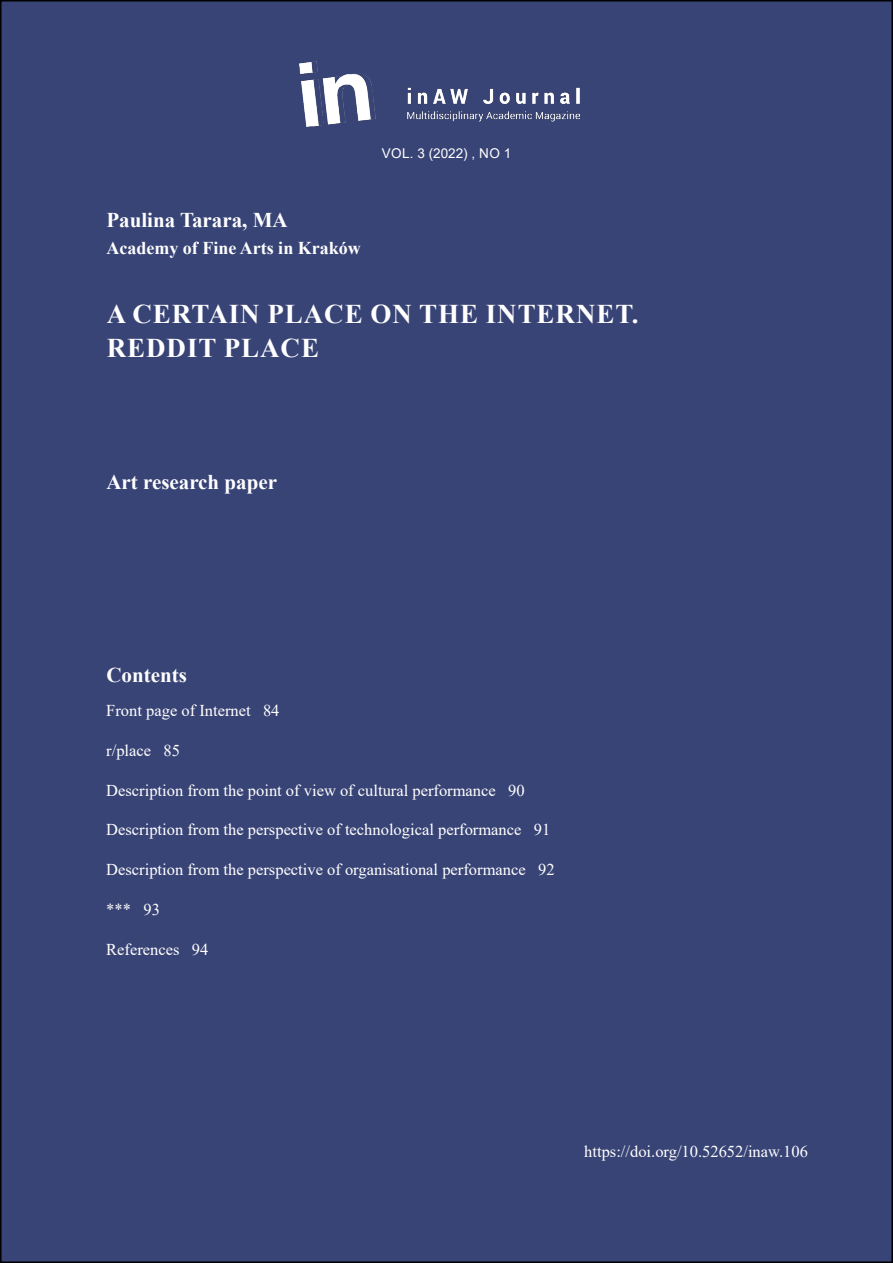
<style>
.page{position:relative;width:893px;height:1263px;background:#fff}
.page>*{position:absolute;margin:0;border:0;box-sizing:border-box;transform-origin:0 0}
.t1{font:700 27px/33.8px "Times New Roman";letter-spacing:.035em;color:#fff}
.t2{font:700 21px "Times New Roman";color:#fff}
.t3{font:700 18px "Times New Roman";color:#fff}
.t4{font:16.5px "Times New Roman";color:#fff}
.t5{font:13.5px "Arial";letter-spacing:.01em;color:#fff}
</style>
<div class="page">
<div style="left:1px;top:1px;width:891px;height:1261px;background:#394476"></div>
<img style="left:299px;top:61px;width:281px;height:66px">
<p class="t2" style="left:106px;top:205px;width:183px">Paulina Tarara, MA</p>
<p class="t3" style="left:106px;top:235px;width:256px">Academy of Fine Arts in Kraków</p>
<p class="t5" style="left:382px;top:144px;width:131px">VOL. 3 (2022) , NO 1</p>
<p class="t5" style="left:395px;top:144px;width:126px">TOM 3 (2022), NR 1</p>
<h1 class="t1" style="left:107px;top:297px;width:533px">A CERTAIN PLACE ON THE INTERNET.<br>REDDIT PLACE</h1>
<p class="t2" style="left:106px;top:467px;width:172px">Art research paper</p>
<p class="t2" style="left:106px;top:660px;width:82px">Contents</p>
<p class="t4" style="left:106px;top:699px;width:175px">Front page of Internet 84</p>
<p class="t4" style="left:106px;top:739px;width:75px">r/place 85</p>
<p class="t4" style="left:106px;top:778px;width:420px">Description from the point of view of cultural performance 90</p>
<p class="t4" style="left:106px;top:818px;width:446px">Description from the perspective of technological performance 91</p>
<p class="t4" style="left:106px;top:858px;width:450px">Description from the perspective of organisational performance 92</p>
<p class="t4" style="left:106px;top:898px;width:55px">*** 93</p>
<p class="t4" style="left:106px;top:937px;width:104px">References 94</p>
<p class="t4" style="left:584px;top:1139px;width:225px">https://doi.org/10.52652/inaw.106</p>
</div>
